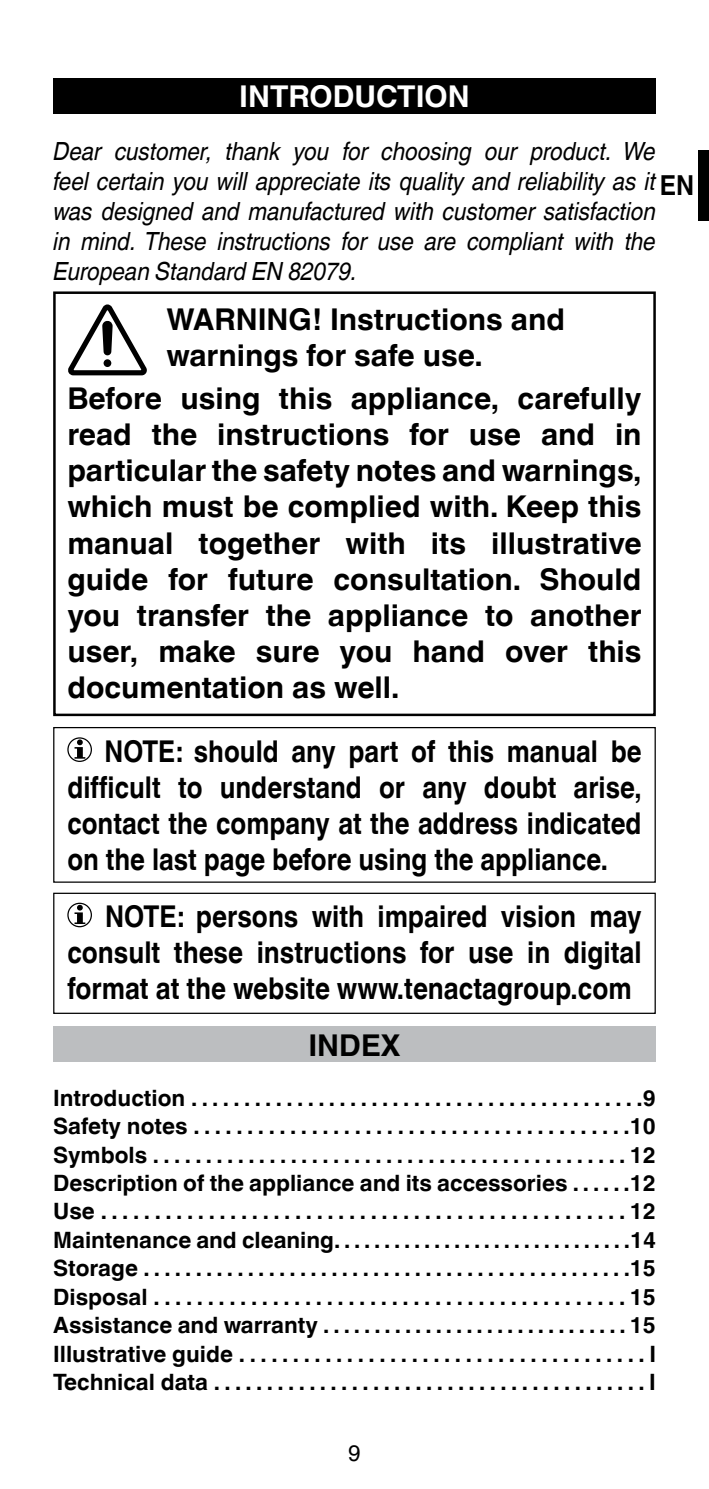
<style>
.page{position:relative;width:709px;height:1489px;background:#fff}
.page>*{position:absolute;margin:0;border:0;box-sizing:border-box;transform-origin:0 0}
.t1{font:700 30px/36px "Helvetica World";color:#000}
.t2{font:700 30px/36px "Helvetica World";color:#000;text-align:justify;scale:.86 1}
.t3{font:700 30px/36px "Helvetica World";color:#000;text-align:justify;scale:.87 1}
.t4{font:700 30px "Helvetica World";color:#fff}
.t5{font:700 27.5px "Helvetica World";color:#000;scale:.9 1}
.t6{font:italic 25px/30px "Helvetica World";color:#000;text-align:justify;scale:.9 1}
.t7{font:700 22.5px/28.5px "Helvetica World";color:#000;text-align:justify}
.t8{font:22.5px "Helvetica World";color:#000}
</style>
<div class="page">
<div style="left:698px;top:150px;width:11px;height:71px;background:#000"></div>
<div style="left:53px;top:78px;width:603px;height:35px;background:#000"></div>
<svg style="left:74px;top:739px;width:11px;height:19px"></svg>
<div style="left:67px;top:737px;width:25px;height:25px;border:1px solid #000;border-radius:50%"></div>
<svg style="left:74px;top:904px;width:11px;height:20px"></svg>
<div style="left:67px;top:902px;width:25px;height:25px;border:1px solid #000;border-radius:50%"></div>
<div style="left:53px;top:1026px;width:603px;height:36px;background:#bcbec0"></div>
<div style="left:53px;top:291px;width:603px;height:425px;border:2px solid #000"></div>
<div style="left:53px;top:727px;width:603px;height:155px;border:1px solid #000"></div>
<div style="left:53px;top:892px;width:603px;height:121px;border:1px solid #000"></div>
<svg style="left:68px;top:304px;width:79px;height:71px"></svg>
<h1 class="t4" style="left:239px;top:79px;width:232px">INTRODUCTION</h1>
<p class="t6" style="left:53px;top:136px;width:671px">Dear customer, thank you for choosing our product. We feel certain you will appreciate its quality and reliability as it was designed and manufactured with customer satisfaction in mind. These instructions for use are compliant with the European Standard EN 82079.</p>
<h1 class="t1" style="left:167px;top:302px;width:400px">WARNING! Instructions and warnings for safe use.</h1>
<p class="t1" style="left:67px;top:381px;width:576px;text-align:justify">Before using this appliance, carefully read the instructions for use and in particular the safety notes and warnings, which must be complied with. Keep this manual together with its illustrative guide for future consultation. Should you transfer the appliance to another user, make sure you hand over this documentation as well.</p>
<p class="t5" style="left:660px;top:169px;width:40px">EN</p>
<h1 class="t2" style="left:67px;top:733px;width:669px;text-indent:37px">NOTE: should any part of this manual be difficult to understand or any doubt arise, contact the company at the address indicated on the last page before using the appliance.</h1>
<h1 class="t3" style="left:67px;top:898px;width:661px;text-indent:38px">NOTE: persons with impaired vision may consult these instructions for use in digital format at the website www.tenactagroup.com</h1>
<h1 class="t1" style="left:308px;top:1027px;width:94px">INDEX</h1>
<p class="t7" style="left:53px;top:1083px;width:604px">Introduction . . . . . . . . . . . . . . . . . . . . . . . . . . . . . . . . . . . . . . . . . . .9<br>Safety notes . . . . . . . . . . . . . . . . . . . . . . . . . . . . . . . . . . . . . . . . .10<br>Symbols . . . . . . . . . . . . . . . . . . . . . . . . . . . . . . . . . . . . . . . . . . . . . 12<br>Description of the appliance and its accessories . . . . . .12<br>Use . . . . . . . . . . . . . . . . . . . . . . . . . . . . . . . . . . . . . . . . . . . . . . . . . 12<br>Maintenance and cleaning. . . . . . . . . . . . . . . . . . . . . . . . . . . . . .14<br>Storage . . . . . . . . . . . . . . . . . . . . . . . . . . . . . . . . . . . . . . . . . . . . . . .15<br>Disposal . . . . . . . . . . . . . . . . . . . . . . . . . . . . . . . . . . . . . . . . . . . . 15<br>Assistance and warranty . . . . . . . . . . . . . . . . . . . . . . . . . . . . . . 15<br>Illustrative guide . . . . . . . . . . . . . . . . . . . . . . . . . . . . . . . . . . . . . . I Technical data . . . . . . . . . . . . . . . . . . . . . . . . . . . . . . . . . . . . . . . . . I</p>
<p class="t8" style="left:348px;top:1439px;width:14px">9</p>
</div>
